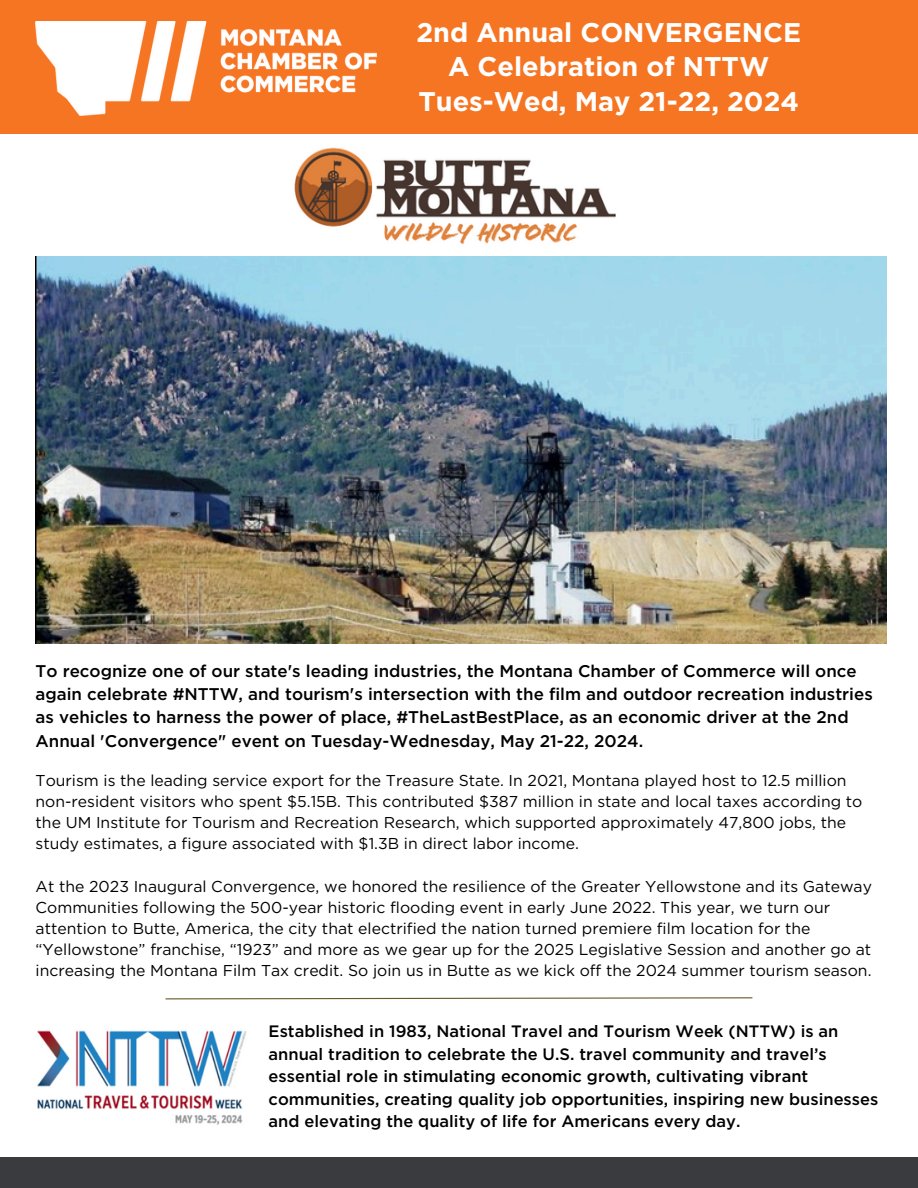
<style>
.page{position:relative;width:918px;height:1188px;background:#fff}
.page>*{position:absolute;margin:0;border:0;box-sizing:border-box;transform-origin:0 0}
.t1{font:700 27px/34.8px "Gotham";color:#fff;text-align:center}
.t2{font:500 16.95px/23.2px "Gotham";color:#000}
.t3{font:500 16.5px/22.5px "Gotham";color:#000}
.t4{font:15.75px/21.1px "Gotham";color:#000}
</style>
<div class="page">
<div style="left:0;top:1158px;width:918px;height:30px;background:#3a3b3f"></div>
<div style="left:0;top:0;width:918px;height:134px;background:#f67522"></div>
<svg style="left:165px;top:997px;width:588px;height:3px"></svg>
<img style="left:36px;top:22px;width:340px;height:93px">
<img style="left:37px;top:1030px;width:210px;height:95px">
<img style="left:36px;top:257px;width:850px;height:387px">
<img style="left:294px;top:147px;width:322px;height:97px">
<p class="t1" style="left:416px;top:14px;width:386px">2nd Annual CONVERGENCE<br>A Celebration of NTTW<br>Tues-Wed, May 21-22, 2024</p>
<h2 class="t2" style="left:36px;top:659px;width:839px">To recognize one of our state's leading industries, the Montana Chamber of Commerce will once again celebrate #NTTW, and tourism's intersection with the film and outdoor recreation industries as vehicles to harness the power of place, #TheLastBestPlace, as an economic driver at the 2nd Annual 'Convergence" event on Tuesday-Wednesday, May 21-22, 2024.</h2>
<p class="t4" style="left:36px;top:770px;width:828px">Tourism is the leading service export for the Treasure State. In 2021, Montana played host to 12.5 million non-resident visitors who spent $5.15B. This contributed $387 million in state and local taxes according to the UM Institute for Tourism and Recreation Research, which supported approximately 47,800 jobs, the study estimates, a figure associated with $1.3B in direct labor income.</p>
<p class="t4" style="left:36px;top:875px;width:838px">At the 2023 Inaugural Convergence, we honored the resilience of the Greater Yellowstone and its Gateway Communities following the 500-year historic flooding event in early June 2022. This year, we turn our attention to Butte, America, the city that electrified the nation turned premiere film location for the “Yellowstone” franchise, “1923” and more as we gear up for the 2025 Legislative Session and another go at increasing the Montana Film Tax credit. So join us in Butte as we kick off the 2024 summer tourism season.</p>
<h2 class="t3" style="left:269px;top:1020px;width:611px">Established in 1983, National Travel and Tourism Week (NTTW) is an annual tradition to celebrate the U.S. travel community and travel’s essential role in stimulating economic growth, cultivating vibrant communities, creating quality job opportunities, inspiring new businesses and elevating the quality of life for Americans every day.</h2>
</div>
